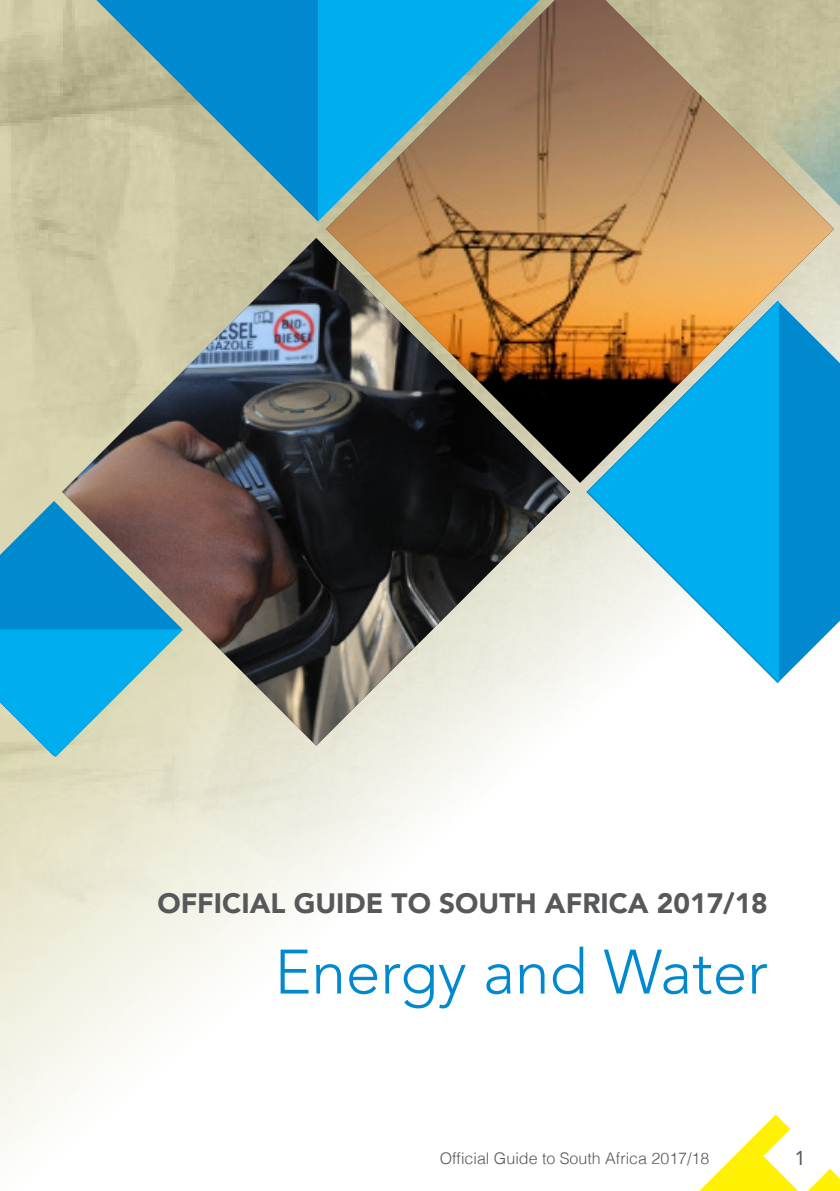
<style>
.page{position:relative;width:840px;height:1191px;background:#fff}
.page>*{position:absolute;margin:0;border:0;box-sizing:border-box;transform-origin:0 0}
.t1{font:300 62px "Avenir";color:#0089cf}
.t2{font:900 28px "Avenir";color:#57585a}
.t3{font:20px "Avenir";color:#57585a}
.t4{font:300 16px "Helvetica";color:#57585a}
</style>
<div class="page">
<img style="left:0;top:0;width:839px;height:1191px">
<svg style="left:586px;top:301px;width:253px;height:382px;background:#2c9dd6"></svg>
<svg style="left:0;top:501px;width:62px;height:128px;background:#2897c9"></svg>
<svg style="left:96px;top:0;width:222px;height:221px;background:#65a6b5"></svg>
<svg style="left:587px;top:483px;width:191px;height:200px;fill:#00aeef"></svg>
<svg style="left:0;top:629px;width:183px;height:128px;background:#45bbdd"></svg>
<img style="left:326px;top:0;width:507px;height:483px">
<img style="left:62px;top:238px;width:508px;height:507px">
<p class="t2" style="left:157px;top:879px;width:611px">OFFICIAL GUIDE TO SOUTH AFRICA 2017/18</p>
<p class="t1" style="left:274px;top:935px;width:494px">Energy and Water</p>
<p class="t4" style="left:439px;top:1144px;width:271px">Official Guide to South Africa 2017/18</p>
<p class="t3" style="left:793px;top:1142px;width:13px">1</p>
</div>
